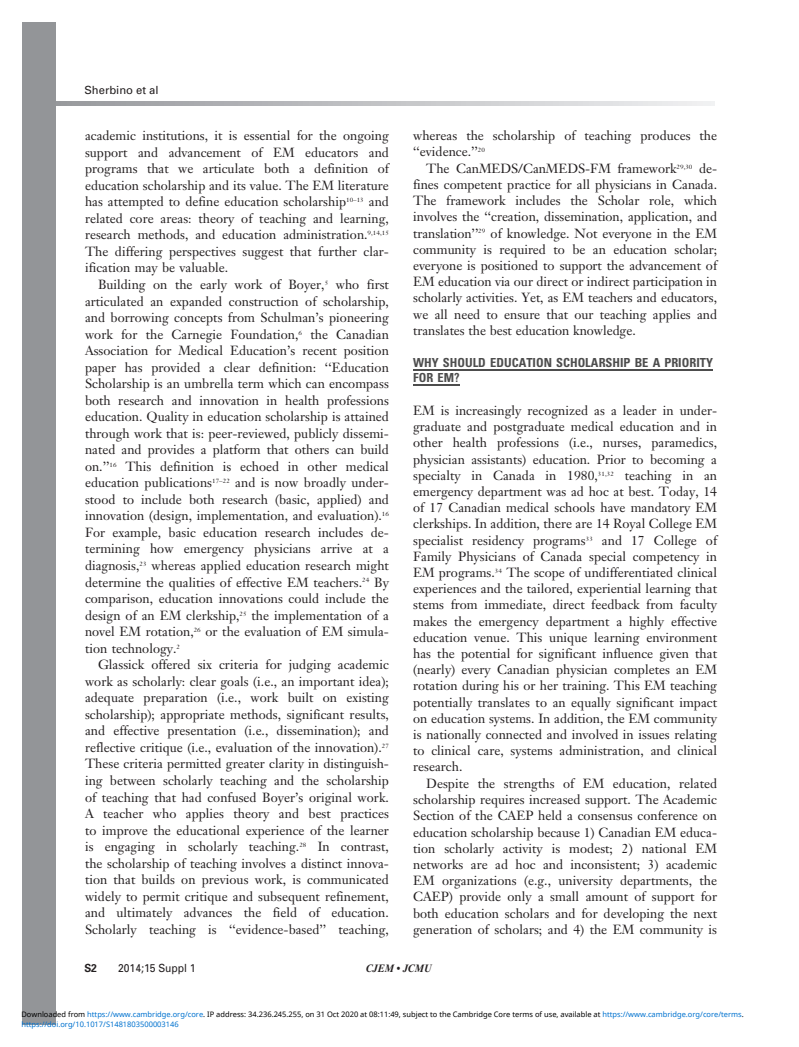
<style>
.page{position:relative;width:799px;height:1047px;background:#fff}
.page>*{position:absolute;margin:0;border:0;box-sizing:border-box;transform-origin:0 0}
.t1{font:13.12px/16.5px "Adv P3549";color:#231f20;text-align:justify}
.t2{font:12.5px/15px "Adv P2 AEB";color:#4d4d4d}
.t3{font:11.25px "Univers";color:#231f20;scale:.92 1}
.t4{font:11.25px "Adv P2 A83";color:#231f20}
.t5{font:italic 700 11.25px "Times New Roman";color:#231f20;scale:.92 1}
.t6{font:700 11.25px "Univers";color:#231f20;scale:.92 1}
.t7{font:11.25px "Univers";color:#231f20}
.t8{font:10.75px "Adv P2 A83";color:#231f20}
.t9{font:10.75px "Adv P497 EB";color:#231f20}
.t10{font:10.75px "Adv P2 AA1";color:#231f20}
.t11{font:7.5px "Noto Sans";color:#000}
.t12{font:7.5px "Noto Sans";color:#0172cf}
.s1{font-family:"Adv P7 CA8"}
.s2{color:#0172cf}
</style>
<div class="page">
<svg style="left:56px;top:101px;width:658px;height:4px;background:#c3c4c7"></svg>
<div style="left:22px;top:22px;width:34px;height:1002px;background:#939598"></div>
<hr style="left:413px;top:369px;width:300px;height:2px;background:#4d4d4d">
<hr style="left:413px;top:384px;width:47px;height:2px;background:#4d4d4d">
<p class="t7" style="left:149px;top:86px;width:11px">al</p>
<p class="t1" style="left:85px;top:129px;width:305px">academic institutions, it is essential for the ongoing support and advancement of EM educators and programs that we articulate both a definition of education scholarship and its value. The EM literature has attempted to define education scholarship<sup>10–13</sup> and related core areas: theory of teaching and learning, research methods, and education administration.<sup>9,14,15<br></sup>The differing perspectives suggest that further clar&shy;ification may be valuable.</p>
<p class="t1" style="left:85px;top:277px;width:305px;text-indent:13px">Building on the early work of Boyer,<sup>5</sup> who first articulated an expanded construction of scholarship, and borrowing concepts from Schulman’s pioneering work for the Carnegie Foundation,<sup>6</sup> the Canadian Association for Medical Education’s recent position paper has provided a clear definition: ‘‘Education Scholarship is an umbrella term which can encompass both research and innovation in health professions education. Quality in education scholarship is attained through work that is: peer-reviewed, publicly dissemi&shy;nated and provides a platform that others can build on.’’<sup>16</sup> This definition is echoed in other medical education publications<sup>17–22</sup> and is now broadly under&shy;stood to include both research (basic, applied) and innovation (design, implementation, and evaluation).<sup>16<br></sup>For example, basic education research includes de&shy;termining how emergency physicians arrive at a diagnosis,<sup>23</sup> whereas applied education research might determine the qualities of effective EM teachers.<sup>24</sup> By comparison, education innovations could include the design of an EM clerkship,<sup>25</sup> the implementation of a novel EM rotation,<sup>26</sup> or the evaluation of EM simula&shy;tion technology.<sup>2</sup></p>
<p class="t1" style="left:85px;top:657px;width:305px;text-indent:13px">Glassick offered six criteria for judging academic work as scholarly: clear goals (i.e., an important idea); adequate preparation (i.e., work built on existing scholarship); appropriate methods, significant results, and effective presentation (i.e., dissemination); and reflective critique (i.e., evaluation of the innovation).<sup>27<br></sup>These criteria permitted greater clarity in distinguish&shy;ing between scholarly teaching and the scholarship of teaching that had confused Boyer’s original work.<br>A teacher who applies theory and best practices to improve the educational experience of the learner is engaging in scholarly teaching.<sup>28</sup> In contrast, the scholarship of teaching involves a distinct innova&shy;tion that builds on previous work, is communicated widely to permit critique and subsequent refinement, and ultimately advances the field of education.<br>Scholarly teaching is ‘‘evidence-based’’ teaching,</p>
<p class="t4" style="left:85px;top:86px;width:77px">Sherbino et al</p>
<p class="t1" style="left:413px;top:129px;width:305px">whereas the scholarship of teaching produces the ‘‘evidence.’’<sup>20</sup></p>
<p class="t1" style="left:413px;top:161px;width:305px;text-indent:13px">The CanMEDS/CanMEDS-FM framework<sup>29,30</sup> de&shy;fines competent practice for all physicians in Canada.<br>The framework includes the Scholar role, which involves the ‘‘creation, dissemination, application, and translation’’<sup>29</sup> of knowledge. Not everyone in the EM community is required to be an education scholar; everyone is positioned to support the advancement of EM education via our direct or indirect participation in scholarly activities. Yet, as EM teachers and educators, we all need to ensure that our teaching applies and translates the best education knowledge.</p>
<p class="t2" style="left:413px;top:356px;width:301px">WHY SHOULD EDUCATION SCHOLARSHIP BE A PRIORITY<br>FOR EM?</p>
<p class="t1" style="left:413px;top:403px;width:305px">EM is increasingly recognized as a leader in under&shy;graduate and postgraduate medical education and in other health professions (i.e., nurses, paramedics, physician assistants) education. Prior to becoming a specialty in Canada in 1980,<sup>31,32</sup> teaching in an emergency department was ad hoc at best. Today, 14 of 17 Canadian medical schools have mandatory EM clerkships. In addition, there are 14 Royal College EM specialist residency programs<sup>33</sup> and 17 College of Family Physicians of Canada special competency in EM programs.<sup>34</sup> The scope of undifferentiated clinical experiences and the tailored, experiential learning that stems from immediate, direct feedback from faculty makes the emergency department a highly effective education venue. This unique learning environment has the potential for significant influence given that (nearly) every Canadian physician completes an EM rotation during his or her training. This EM teaching potentially translates to an equally significant impact on education systems. In addition, the EM community is nationally connected and involved in issues relating to clinical care, systems administration, and clinical research.</p>
<p class="t1" style="left:413px;top:776px;width:305px;text-indent:13px">Despite the strengths of EM education, related scholarship requires increased support. The Academic Section of the CAEP held a consensus conference on education scholarship because 1) Canadian EM educa&shy;tion scholarly activity is modest; 2) national EM networks are ad hoc and inconsistent; 3) academic EM organizations (e.g., university departments, the CAEP) provide only a small amount of support for both education scholars and for developing the next generation of scholars; and 4) the EM community is</p>
<p class="t10" style="left:85px;top:960px;width:7px">2</p>
<p class="t8" style="left:115px;top:959px;width:47px">2014;0(0)</p>
<p class="t9" style="left:362px;top:960px;width:79px">CJEM <span class="s1">N</span> JCMU</p>
<p class="t6" style="left:84px;top:963px;width:15px">S2</p>
<p class="t3" style="left:118px;top:963px;width:86px">2014;15 Suppl 1</p>
<p class="t5" style="left:366px;top:964px;width:73px">CJEM • JCMU</p>
<p class="t11" style="left:21px;top:1009px;width:724px">Downloaded from <span class="s2">https://www.cambridge.org/core</span>. IP address: 34.236.245.255, on 31 Oct 2020 at 08:11:49, subject to the Cambridge Core terms of use, available at <span class="s2">https://www.cambridge.org/core/terms</span>.</p>
<p class="t12" style="left:21px;top:1018px;width:159px">https://doi.org/10.1017/S1481803500003146</p>
</div>
